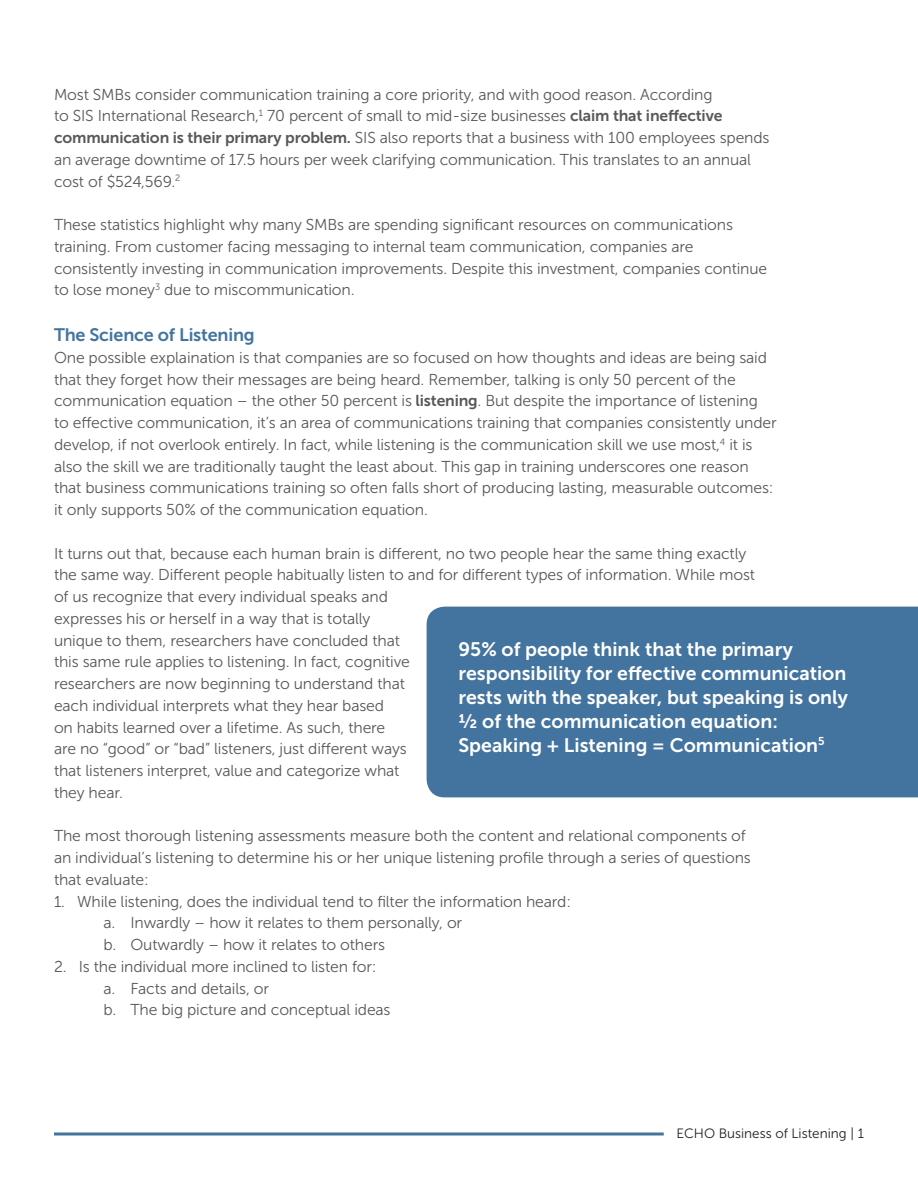
<style>
.page{position:relative;width:918px;height:1188px;background:#fff}
.page>*{position:absolute;margin:0;border:0;box-sizing:border-box;transform-origin:0 0}
.t1{font:19.5px/24px "Museo Sans 700";color:#fff}
.t2{font:18px "Museo Sans 700";letter-spacing:-.01em;color:#4374a0}
.t3{font:15.75px/21.8px "Museo Sans 300";letter-spacing:-.01em;color:#57585a}
.t4{font:13.5px "Museo Sans 300";color:#231f20}
.s1{font-family:"Museo Sans 700"}
</style>
<div class="page">
<svg style="left:54px;top:1132px;width:610px;height:4px;background:#7196b7"></svg>
<div style="left:427px;top:607px;width:491px;height:190px;background:#43749f"></div>
<p class="t3" style="left:54px;top:83px;width:717px">Most SMBs consider communication training a core priority, and with good reason. According<br>to SIS International Research,<sup>1</sup> 70 percent of small to mid-size businesses <span class="s1">claim that ineffective communication is their primary problem.</span> SIS also reports that a business with 100 employees spends an average downtime of 17.5 hours per week clarifying communication. This translates to an annual cost of $524,569.<sup>2</sup></p>
<p class="t3" style="left:54px;top:214px;width:715px">These statistics highlight why many SMBs are spending significant resources on communications training. From customer facing messaging to internal team communication, companies are consistently investing in communication improvements. Despite this investment, companies continue to lose money<sup>3</sup> due to miscommunication.</p>
<p class="t2" style="left:54px;top:325px;width:202px">The Science of Listening</p>
<p class="t3" style="left:54px;top:347px;width:724px">One possible explaination is that companies are so focused on how thoughts and ideas are being said that they forget how their messages are being heard. Remember, talking is only 50 percent of the communication equation – the other 50 percent is <span class="s1">listening</span>. But despite the importance of listening to effective communication, it’s an area of communications training that companies consistently under develop, if not overlook entirely. In fact, while listening is the communication skill we use most,<sup>4</sup> it is also the skill we are traditionally taught the least about. This gap in training underscores one reason that business communications training so often falls short of producing lasting, measurable outcomes: it only supports 50% of the communication equation.</p>
<p class="t3" style="left:54px;top:542px;width:703px">It turns out that, because each human brain is different, no two people hear the same thing exactly the same way. Different people habitually listen to and for different types of information. While most of us recognize that every individual speaks and<br>expresses his or herself in a way that is totally<br>unique to them, researchers have concluded that<br>this same rule applies to listening. In fact, cognitive<br>researchers are now beginning to understand that<br>each individual interprets what they hear based<br>on habits learned over a lifetime. As such, there<br>are no “good” or “bad” listeners, just different ways<br>that listeners interpret, value and categorize what<br>they hear.</p>
<p class="t3" style="left:54px;top:825px;width:698px">The most thorough listening assessments measure both the content and relational components of an individual’s listening to determine his or her unique listening profile through a series of questions that evaluate:</p>
<p class="t3" style="left:54px;top:890px;width:518px">1. While listening, does the individual tend to filter the information heard:</p>
<p class="t3" style="left:104px;top:912px;width:360px">a. Inwardly – how it relates to them personally, or</p>
<p class="t3" style="left:104px;top:934px;width:283px">b. Outwardly – how it relates to others</p>
<p class="t3" style="left:54px;top:956px;width:324px">2. Is the individual more inclined to listen for:</p>
<p class="t3" style="left:104px;top:977px;width:167px">a. Facts and details, or</p>
<p class="t3" style="left:104px;top:999px;width:289px">b. The big picture and conceptual ideas</p>
<p class="t1" style="left:459px;top:637px;width:391px">95% of people think that the primary responsibility for effective communication rests with the speaker, but speaking is only ½ of the communication equation:</p>
<p class="t1" style="left:459px;top:733px;width:368px">Speaking + Listening = Communication<sup>5</sup></p>
<p class="t4" style="left:676px;top:1126px;width:189px">ECHO Business of Listening | 1</p>
</div>
